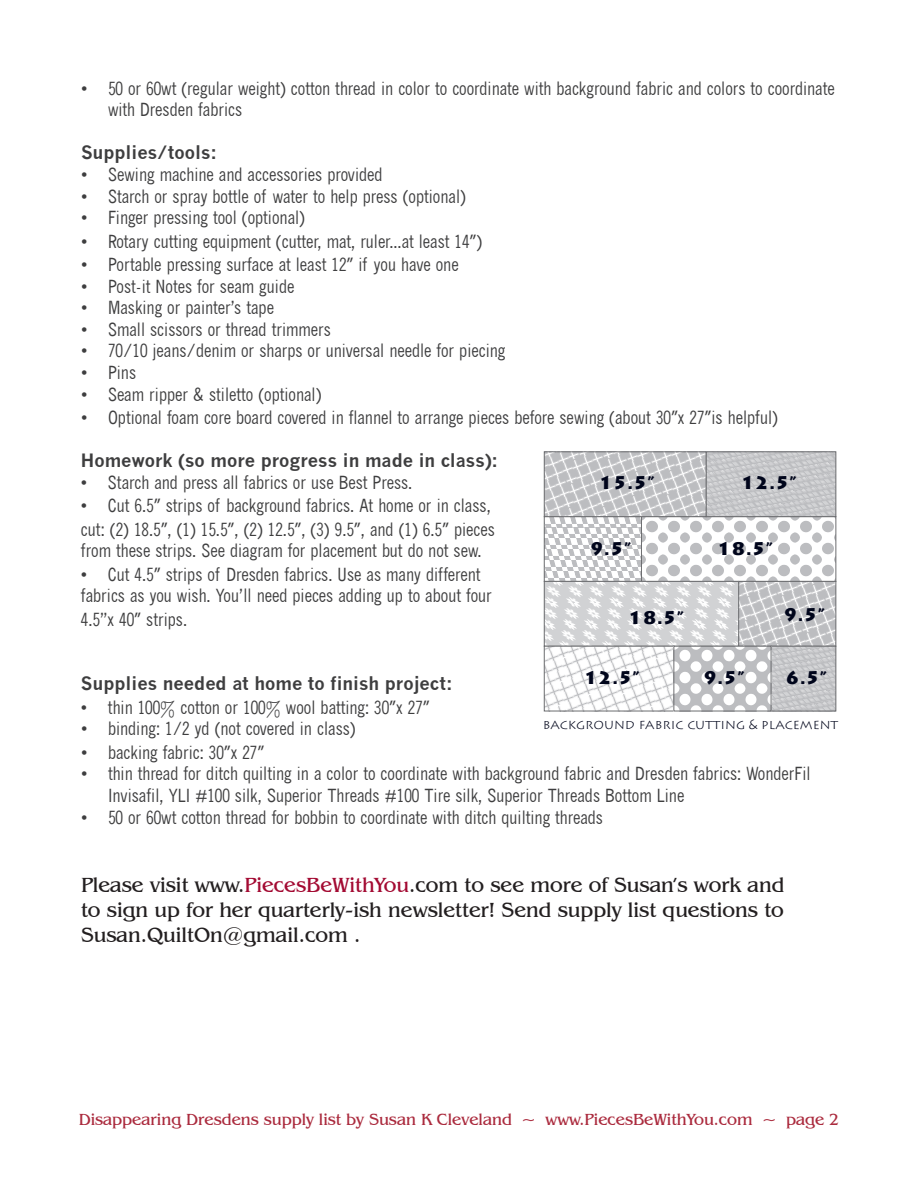
<style>
.page{position:relative;width:918px;height:1188px;background:#fff}
.page>*{position:absolute;margin:0;border:0;box-sizing:border-box;transform-origin:0 0}
.t1{font:21px/25.2px "Benguiat IT Cby BT";color:#231f20;text-align:justify}
.item_description{font:condensed 18px/21.6px "News Gothic";color:#3e3e3f}
.heading{font:700 18px "News Gothic";color:#3e3e3f}
.diagram_label_small{font:900 18px "Lithos Pro";color:#00051b}
.t2{font:16.5px "Benguiat IT Cby BT";color:#ab2b3e}
.diagram_label_small-2{font:300 13.5px "Lithos Pro";color:#00051b}
.s1{font-family:"Myriad Pro";font-stretch:normal;font-size:19.5px}
.s2{color:#a30a32}
</style>
<div class="page">
<svg style="left:643px;top:518px;width:191px;height:62px"></svg>
<svg style="left:546px;top:518px;width:94px;height:62px"></svg>
<div style="left:544px;top:516px;width:98px;height:66px;border:1px solid #6c6d70"></div>
<svg style="left:546px;top:454px;width:158px;height:61px;background:#cacbcd"></svg>
<div style="left:544px;top:452px;width:162px;height:65px;border:1px solid #6c6d70"></div>
<svg style="left:708px;top:454px;width:126px;height:61px;background:#c7c8ca"></svg>
<div style="left:706px;top:452px;width:130px;height:65px;border:1px solid #6c6d70"></div>
<svg style="left:546px;top:583px;width:191px;height:61px;fill:#d1d2d4"></svg>
<div style="left:544px;top:581px;width:195px;height:65px;border:1px solid #6c6d70"></div>
<svg style="left:741px;top:583px;width:93px;height:61px;background:#cacbcd"></svg>
<div style="left:739px;top:581px;width:97px;height:65px;border:1px solid #6c6d70"></div>
<svg style="left:546px;top:648px;width:126px;height:61px"></svg>
<div style="left:544px;top:646px;width:130px;height:65px;border:1px solid #6c6d70"></div>
<svg style="left:773px;top:648px;width:61px;height:61px;background:#c7c8ca"></svg>
<div style="left:771px;top:646px;width:65px;height:65px;border:1px solid #6c6d70"></div>
<svg style="left:676px;top:648px;width:93px;height:61px;fill:#bcbdc0"></svg>
<div style="left:674px;top:646px;width:97px;height:65px;border:1px solid #6c6d70"></div>
<p class="item_description" style="left:108px;top:77px;width:728px;text-indent:-27px">• 50 or 60wt (regular weight) cotton thread in color to coordinate with background fabric and colors to coordinate with Dresden fabrics</p>
<p class="heading" style="left:81px;top:142px;width:138px">Supplies/tools:</p>
<p class="item_description" style="left:81px;top:164px;width:303px">• Sewing machine and accessories provided</p>
<p class="item_description" style="left:81px;top:185px;width:386px">• Starch or spray bottle of water to help press (optional)</p>
<p class="item_description" style="left:81px;top:207px;width:226px">• Finger pressing tool (optional)</p>
<p class="item_description" style="left:81px;top:230px;width:403px">• Rotary cutting equipment (cutter, mat, ruler...at least 14<span class="s1">”</span>)</p>
<p class="item_description" style="left:81px;top:254px;width:379px">• Portable pressing surface at least 12<span class="s1">”</span> if you have one</p>
<p class="item_description" style="left:81px;top:275px;width:215px">• Post-it Notes for seam guide</p>
<p class="item_description" style="left:81px;top:297px;width:195px">• Masking or painter’s tape</p>
<p class="item_description" style="left:81px;top:319px;width:251px">• Small scissors or thread trimmers</p>
<p class="item_description" style="left:81px;top:340px;width:426px">• 70/10 jeans/denim or sharps or universal needle for piecing</p>
<p class="item_description" style="left:81px;top:362px;width:57px">• Pins</p>
<p class="item_description" style="left:81px;top:383px;width:242px">• Seam ripper &amp; stiletto (optional)</p>
<p class="item_description" style="left:81px;top:407px;width:699px">• Optional foam core board covered in flannel to arrange pieces before sewing (about 30<span class="s1">”</span>x 27<span class="s1">”</span>is helpful)</p>
<p class="heading" style="left:81px;top:450px;width:419px">Homework (so more progress in made in class):</p>
<p class="item_description" style="left:81px;top:472px;width:333px">• Starch and press all fabrics or use Best Press.</p>
<p class="item_description" style="left:81px;top:495px;width:411px">• Cut 6.5<span class="s1">”</span> strips of background fabrics. At home or in class,</p>
<p class="item_description" style="left:81px;top:518px;width:415px">cut: (2) 18.5<span class="s1">”</span>, (1) 15.5<span class="s1">”</span>, (2) 12.5<span class="s1">”</span>, (3) 9.5<span class="s1">”</span>, and (1) 6.5<span class="s1">”</span> pieces</p>
<p class="item_description" style="left:81px;top:540px;width:402px">from these strips. See diagram for placement but do not sew.</p>
<p class="item_description" style="left:81px;top:563px;width:401px">• Cut 4.5<span class="s1">”</span> strips of Dresden fabrics. Use as many different</p>
<p class="item_description" style="left:81px;top:585px;width:412px">fabrics as you wish. You’ll need pieces adding up to about four</p>
<p class="item_description" style="left:81px;top:608px;width:108px">4.5”x 40<span class="s1">”</span> strips.</p>
<p class="diagram_label_small" style="left:598px;top:472px;width:58px">15.5”</p>
<p class="diagram_label_small" style="left:740px;top:472px;width:58px">12.5”</p>
<p class="diagram_label_small" style="left:717px;top:538px;width:58px">18.5”</p>
<p class="diagram_label_small" style="left:589px;top:538px;width:44px">9.5”</p>
<p class="diagram_label_small" style="left:783px;top:603px;width:44px">9.5”</p>
<p class="diagram_label_small" style="left:628px;top:606px;width:58px">18.5”</p>
<p class="diagram_label_small" style="left:703px;top:667px;width:44px">9.5”</p>
<p class="diagram_label_small" style="left:785px;top:667px;width:44px">6.5”</p>
<p class="diagram_label_small-2" style="left:543px;top:716px;width:297px">BACKGROUND FABRIC CUTTING &amp; PLACEMENT</p>
<p class="diagram_label_small" style="left:583px;top:667px;width:58px">12.5”</p>
<p class="heading" style="left:81px;top:673px;width:373px">Supplies needed at home to finish project:</p>
<p class="item_description" style="left:81px;top:697px;width:350px">• thin 100% cotton or 100% wool batting: 30<span class="s1">”</span>x 27<span class="s1">”</span></p>
<p class="item_description" style="left:81px;top:718px;width:276px">• binding: 1/2 yd (not covered in class)</p>
<p class="item_description" style="left:81px;top:742px;width:185px">• backing fabric: 30<span class="s1">”</span>x 27<span class="s1">”</span></p>
<p class="item_description" style="left:108px;top:763px;width:704px;text-indent:-27px">• thin thread for ditch quilting in a color to coordinate with background fabric and Dresden fabrics: WonderFil<br>Invisafil, YLI #100 silk, Superior Threads #100 Tire silk, Superior Threads Bottom Line</p>
<p class="item_description" style="left:81px;top:806px;width:524px">• 50 or 60wt cotton thread for bobbin to coordinate with ditch quilting threads</p>
<p class="t1" style="left:81px;top:872px;width:705px">Please visit www.<span class="s2">PiecesBeWithYou</span>.com to see more of Susan’s work and to sign up for her quarterly-ish newsletter! Send supply list questions to Susan.QuiltOn@gmail.com .</p>
<p class="t2" style="left:79px;top:1110px;width:762px">Disappearing Dresdens supply list by Susan K Cleveland ~ www.PiecesBeWithYou.com ~ page 2</p>
</div>
